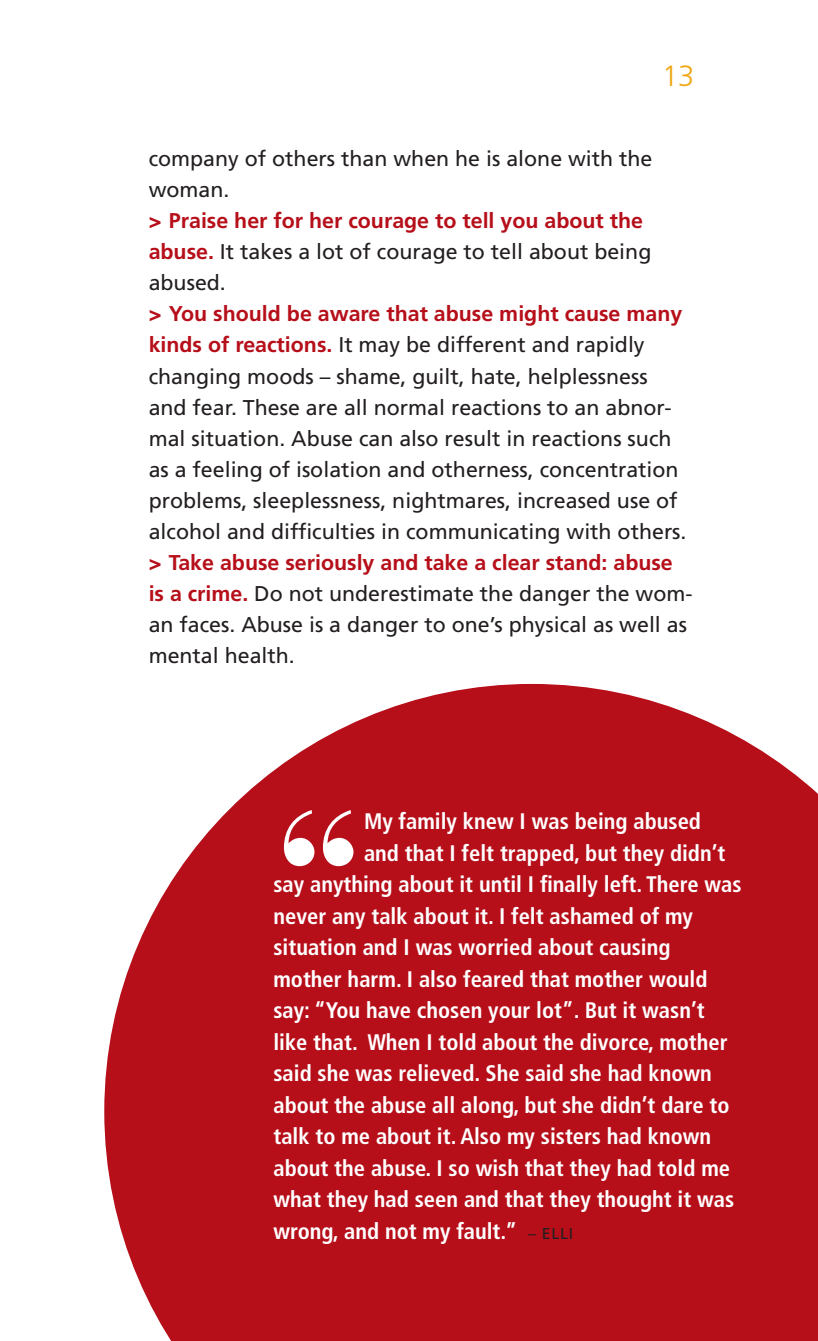
<style>
.page{position:relative;width:818px;height:1341px;background:#fff}
.page>*{position:absolute;margin:0;border:0;box-sizing:border-box;transform-origin:0 0}
.t1{font:700 condensed 188.33px "Bauer Bodoni";color:#fff}
.t2{font:300 29.25px "Frutiger LT Std";color:#efa715}
.t3{font:700 condensed 22.5px "Frutiger LT Std";color:#fff}
.t4{font:21.38px/31.1px "Frutiger LT Std";color:#231f20}
.s1{font-weight:900;color:#b60f1a}
.s2{font-weight:700;color:#b60f1a}
.s3{font-weight:400;font-stretch:normal;font-size:15.75px;color:#231f20}
</style>
<div class="page">
<svg style="left:104px;top:684px;width:714px;height:657px;background:#be2a34"></svg>
<h2 class="t2" style="left:662px;top:59px;width:34px">13</h2>
<p class="t4" style="left:149px;top:143px;width:545px">company of others than when he is alone with the woman.<br><span class="s1">&gt;</span> <span class="s2">Praise her for her courage to tell you about the abuse.</span> It takes a lot of courage to tell about being abused.<br><span class="s1">&gt;</span> <span class="s2">You should be aware that abuse might cause many kinds of reactions.</span> It may be different and rapidly changing moods – shame, guilt, hate, helplessness<br>and fear. These are all normal reactions to an abnor&shy;mal situation. Abuse can also result in reactions such as a feeling of isolation and otherness, concentration problems, sleeplessness, nightmares, increased use of alcohol and difficulties in communicating with others. <span class="s1">&gt;</span> <span class="s2">Take abuse seriously and take a clear stand: abuse is a crime.</span> Do not underestimate the danger the wom&shy;an faces. Abuse is a danger to one’s physical as well as mental health.</p>
<h1 class="t1" style="left:273px;top:770px;width:92px">“</h1>
<p class="t3" style="left:364px;top:808px;width:338px">My family knew I was being abused</p>
<p class="t3" style="left:364px;top:839px;width:363px">and that I felt trapped, but they didn’t</p>
<p class="t3" style="left:273px;top:871px;width:470px">say anything about it until I finally left. There was</p>
<p class="t3" style="left:273px;top:902px;width:421px">never any talk about it. I felt ashamed of my</p>
<p class="t3" style="left:273px;top:934px;width:398px">situation and I was worried about causing</p>
<p class="t3" style="left:273px;top:965px;width:435px">mother harm. I also feared that mother would</p>
<p class="t3" style="left:273px;top:997px;width:433px">say: “You have chosen your lot”. But it wasn’t</p>
<p class="t3" style="left:273px;top:1028px;width:456px">like that. When I told about the divorce, mother</p>
<p class="t3" style="left:273px;top:1060px;width:440px">said she was relieved. She said she had known</p>
<p class="t3" style="left:273px;top:1091px;width:457px">about the abuse all along, but she didn’t dare to</p>
<p class="t3" style="left:273px;top:1123px;width:439px">talk to me about it. Also my sisters had known</p>
<p class="t3" style="left:273px;top:1154px;width:458px">about the abuse. I so wish that they had told me</p>
<p class="t3" style="left:273px;top:1186px;width:462px">what they had seen and that they thought it was</p>
<p class="t3" style="left:273px;top:1217px;width:301px">wrong, and not my fault.” <span class="s3">– E lli</span></p>
</div>
